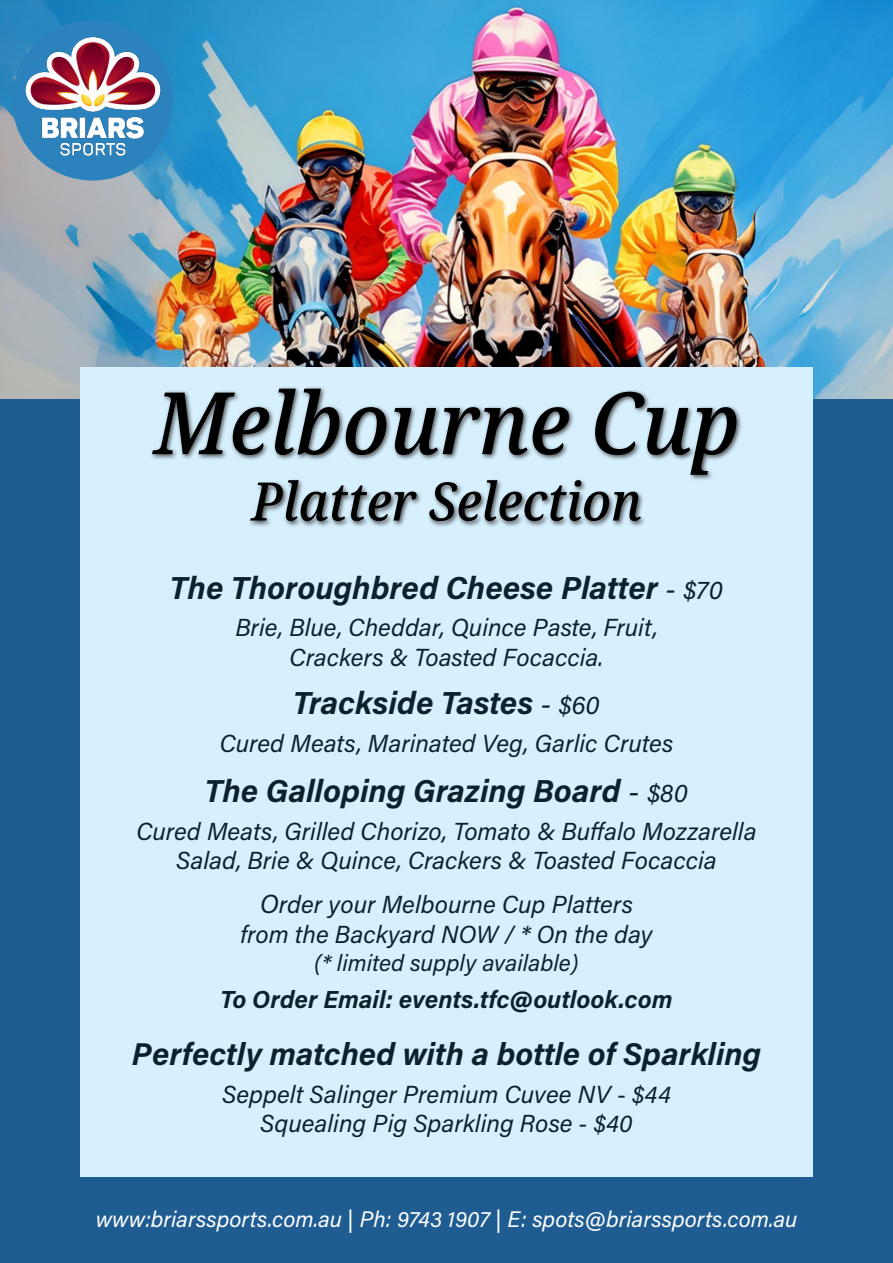
<style>
.page{position:relative;width:893px;height:1263px;background:#1f5c92}
.page>*{position:absolute;margin:0;border:0;box-sizing:border-box;transform-origin:0 0}
.t1{font:italic 500 semi-condensed 86.1px "Noto Serif";color:#000}
.t2{font:italic 500 semi-condensed 53.1px "Noto Serif";color:#000}
.t3{font:italic 700 31.8px "Acumin Pro";color:#0b222e}
.t4{font:italic 700 31.5px "Acumin Pro";color:#0b222e}
.t5{font:italic 24.6px/29.5px "Acumin Pro";color:#0b222e;text-align:center}
.t6{font:italic 700 24.6px "Acumin Pro";color:#0b222e}
.t7{font:italic 23.25px "Acumin Pro";color:#0b222e}
.t8{font:italic 22.5px "Acumin Pro";color:#fff}
.s1{font-weight:400;font-size:28.95px}
.s2{font-weight:400;font-size:25.95px}
.s3{font-weight:400;font-size:30.45px}
.s4{font-size:26.1px}
</style>
<div class="page">
<img style="left:0;top:0;width:893px;height:399px">
<div style="left:80px;top:368px;width:733px;height:809px;background:#d6f0ff"></div>
<img style="left:48px;top:341px;width:845px;height:186px">
<img style="left:0;top:0;width:201px;height:210px">
<h1 class="t1" style="left:154px;top:364px;width:587px">Melbourne Cup</h1>
<h2 class="t2" style="left:251px;top:465px;width:392px">Platter Selection</h2>
<p class="t3" style="left:170px;top:565px;width:555px">The Thoroughbred Cheese Platter <span class="s1">-</span> <span class="s2">$70</span></p>
<p class="t5" style="left:235px;top:612px;width:424px">Brie, Blue, Cheddar, Quince Paste, Fruit,<br>Crackers &amp; Toasted Focaccia.</p>
<p class="t3" style="left:293px;top:680px;width:308px">Trackside Tastes <span class="s1">-</span> <span class="s2">$60</span></p>
<p class="t5" style="left:220px;top:727px;width:455px">Cured Meats, Marinated Veg, Garlic Crutes</p>
<p class="t3" style="left:205px;top:768px;width:485px">The Galloping Grazing Board <span class="s3">-</span> <span class="s2">$80</span></p>
<p class="t5" style="left:136px;top:815px;width:622px">Cured Meats, Grilled Chorizo, Tomato &amp; Buffalo Mozzarella<br>Salad, Brie &amp; Quince, Crackers &amp; Toasted Focaccia</p>
<p class="t5" style="left:240px;top:889px;width:414px"><span class="s4">O</span>rder your Melbourne Cup Platters from the Backyard NOW / * On the day</p>
<p class="t7" style="left:314px;top:947px;width:265px">(* limited supply available)</p>
<p class="t6" style="left:220px;top:982px;width:454px">To Order Email: events.tfc@outlook.com</p>
<p class="t4" style="left:132px;top:1032px;width:631px">Perfectly matched with a bottle of Sparkling</p>
<p class="t5" style="left:222px;top:1078px;width:450px">Seppelt Salinger Premium Cuvee NV - $44<br>Squealing Pig Sparkling Rose - $40</p>
<p class="t8" style="left:96px;top:1203px;width:703px">www:briarssports.com.au | Ph: 9743 1907 | E: spots@briarssports.com.au</p>
</div>
